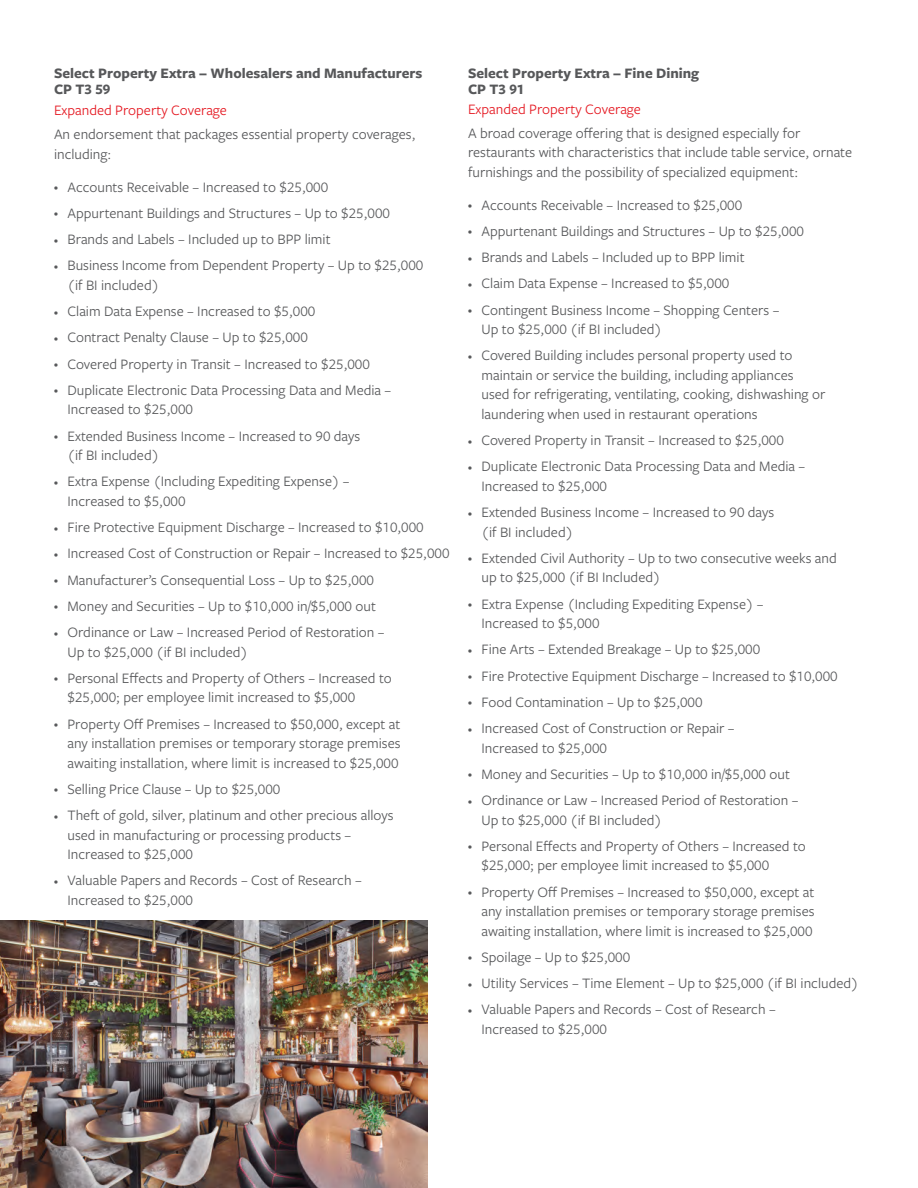
<style>
.page{position:relative;width:918px;height:1188px;background:#fff}
.page>*{position:absolute;margin:0;border:0;box-sizing:border-box;transform-origin:0 0}
.Body_copy{font:15px/19.5px "Freight Sans Pro";color:#57585a}
.Subheader{font:700 15px/16.5px "Freight Sans Pro";color:#57585a}
.Subheader-2{font:15px "Freight Sans Pro";color:#e51a23}
.s1{font-size:8.55px}
</style>
<div class="page">
<img style="left:0;top:920px;width:427px;height:268px">
<p class="Subheader" style="left:54px;top:64px;width:370px">Select Property Extra – Wholesalers and Manufacturers<br>CP T3 59</p>
<p class="Subheader-2" style="left:54px;top:100px;width:174px">Expanded Property Coverage</p>
<p class="Body_copy" style="left:54px;top:124px;width:363px">An endorsement that packages essential property coverages, including:</p>
<p class="Body_copy" style="left:54px;top:176px;width:276px"><span class="s1">•</span> Accounts Receivable – Increased to $25,000</p>
<p class="Body_copy" style="left:54px;top:203px;width:338px"><span class="s1">•</span> Appurtenant Buildings and Structures – Up to $25,000</p>
<p class="Body_copy" style="left:54px;top:229px;width:278px"><span class="s1">•</span> Brands and Labels – Included up to BPP limit</p>
<p class="Body_copy" style="left:68px;top:255px;width:357px;text-indent:-14px"><span class="s1">•</span> Business Income from Dependent Property – Up to $25,000 (if BI included)</p>
<p class="Body_copy" style="left:54px;top:301px;width:263px"><span class="s1">•</span> Claim Data Expense – Increased to $5,000</p>
<p class="Body_copy" style="left:54px;top:327px;width:255px"><span class="s1">•</span> Contract Penalty Clause – Up to $25,000</p>
<p class="Body_copy" style="left:54px;top:353px;width:317px"><span class="s1">•</span> Covered Property in Transit – Increased to $25,000</p>
<p class="Body_copy" style="left:68px;top:380px;width:325px;text-indent:-14px"><span class="s1">•</span> Duplicate Electronic Data Processing Data and Media –<br>Increased to $25,000</p>
<p class="Body_copy" style="left:68px;top:425px;width:294px;text-indent:-14px"><span class="s1">•</span> Extended Business Income – Increased to 90 days (if BI included)</p>
<p class="Body_copy" style="left:68px;top:471px;width:284px;text-indent:-14px"><span class="s1">•</span> Extra Expense (Including Expediting Expense) –<br>Increased to $5,000</p>
<p class="Body_copy" style="left:54px;top:517px;width:371px"><span class="s1">•</span> Fire Protective Equipment Discharge – Increased to $10,000</p>
<p class="Body_copy" style="left:54px;top:543px;width:397px"><span class="s1">•</span> Increased Cost of Construction or Repair – Increased to $25,000</p>
<p class="Body_copy" style="left:54px;top:569px;width:322px"><span class="s1">•</span> Manufacturer’s Consequential Loss – Up to $25,000</p>
<p class="Body_copy" style="left:54px;top:596px;width:324px"><span class="s1">•</span> Money and Securities – Up to $10,000 in/$5,000 out</p>
<p class="Body_copy" style="left:68px;top:622px;width:319px;text-indent:-14px"><span class="s1">•</span> Ordinance or Law – Increased Period of Restoration –<br>Up to $25,000 (if BI included)</p>
<p class="Body_copy" style="left:68px;top:668px;width:326px;text-indent:-14px"><span class="s1">•</span> Personal Effects and Property of Others – Increased to $25,000; per employee limit increased to $5,000</p>
<p class="Body_copy" style="left:68px;top:713px;width:335px;text-align:justify;text-indent:-14px"><span class="s1">•</span> Property Off Premises – Increased to $50,000, except at any installation premises or temporary storage premises awaiting installation, where limit is increased to $25,000</p>
<p class="Body_copy" style="left:54px;top:779px;width:228px"><span class="s1">•</span> Selling Price Clause – Up to $25,000</p>
<p class="Body_copy" style="left:68px;top:805px;width:328px;text-indent:-14px"><span class="s1">•</span> Theft of gold, silver, platinum and other precious alloys used in manufacturing or processing products –<br>Increased to $25,000</p>
<p class="Body_copy" style="left:68px;top:870px;width:296px;text-indent:-14px"><span class="s1">•</span> Valuable Papers and Records – Cost of Research –<br>Increased to $25,000</p>
<p class="Subheader" style="left:468px;top:64px;width:233px">Select Property Extra – Fine Dining<br>CP T3 91</p>
<p class="Subheader-2" style="left:468px;top:99px;width:174px">Expanded Property Coverage</p>
<p class="Body_copy" style="left:468px;top:122px;width:386px">A broad coverage offering that is designed especially for restaurants with characteristics that include table service, ornate furnishings and the possibility of specialized equipment:</p>
<p class="Body_copy" style="left:468px;top:194px;width:276px"><span class="s1">•</span> Accounts Receivable – Increased to $25,000</p>
<p class="Body_copy" style="left:468px;top:221px;width:338px"><span class="s1">•</span> Appurtenant Buildings and Structures – Up to $25,000</p>
<p class="Body_copy" style="left:468px;top:247px;width:278px"><span class="s1">•</span> Brands and Labels – Included up to BPP limit</p>
<p class="Body_copy" style="left:468px;top:273px;width:263px"><span class="s1">•</span> Claim Data Expense – Increased to $5,000</p>
<p class="Body_copy" style="left:482px;top:299px;width:299px;text-indent:-14px"><span class="s1">•</span> Contingent Business Income – Shopping Centers –<br>Up to $25,000 (if BI included)</p>
<p class="Body_copy" style="left:482px;top:345px;width:345px;text-indent:-14px"><span class="s1">•</span> Covered Building includes personal property used to maintain or service the building, including appliances used for refrigerating, ventilating, cooking, dishwashing or laundering when used in restaurant operations</p>
<p class="Body_copy" style="left:468px;top:430px;width:317px"><span class="s1">•</span> Covered Property in Transit – Increased to $25,000</p>
<p class="Body_copy" style="left:482px;top:456px;width:325px;text-indent:-14px"><span class="s1">•</span> Duplicate Electronic Data Processing Data and Media –<br>Increased to $25,000</p>
<p class="Body_copy" style="left:482px;top:502px;width:294px;text-indent:-14px"><span class="s1">•</span> Extended Business Income – Increased to 90 days (if BI included)</p>
<p class="Body_copy" style="left:482px;top:548px;width:357px;text-indent:-14px"><span class="s1">•</span> Extended Civil Authority – Up to two consecutive weeks and up to $25,000 (if BI Included)</p>
<p class="Body_copy" style="left:482px;top:593px;width:284px;text-indent:-14px"><span class="s1">•</span> Extra Expense (Including Expediting Expense) –<br>Increased to $5,000</p>
<p class="Body_copy" style="left:468px;top:639px;width:294px"><span class="s1">•</span> Fine Arts – Extended Breakage – Up to $25,000</p>
<p class="Body_copy" style="left:468px;top:665px;width:371px"><span class="s1">•</span> Fire Protective Equipment Discharge – Increased to $10,000</p>
<p class="Body_copy" style="left:468px;top:692px;width:236px"><span class="s1">•</span> Food Contamination – Up to $25,000</p>
<p class="Body_copy" style="left:482px;top:718px;width:255px;text-indent:-14px"><span class="s1">•</span> Increased Cost of Construction or Repair –<br>Increased to $25,000</p>
<p class="Body_copy" style="left:468px;top:764px;width:324px"><span class="s1">•</span> Money and Securities – Up to $10,000 in/$5,000 out</p>
<p class="Body_copy" style="left:482px;top:790px;width:319px;text-indent:-14px"><span class="s1">•</span> Ordinance or Law – Increased Period of Restoration –<br>Up to $25,000 (if BI included)</p>
<p class="Body_copy" style="left:482px;top:836px;width:326px;text-indent:-14px"><span class="s1">•</span> Personal Effects and Property of Others – Increased to $25,000; per employee limit increased to $5,000</p>
<p class="Body_copy" style="left:482px;top:881px;width:335px;text-align:justify;text-indent:-14px"><span class="s1">•</span> Property Off Premises – Increased to $50,000, except at any installation premises or temporary storage premises awaiting installation, where limit is increased to $25,000</p>
<p class="Body_copy" style="left:468px;top:947px;width:164px"><span class="s1">•</span> Spoilage – Up to $25,000</p>
<p class="Body_copy" style="left:468px;top:973px;width:392px"><span class="s1">•</span> Utility Services – Time Element – Up to $25,000 (if BI included)</p>
<p class="Body_copy" style="left:482px;top:999px;width:296px;text-indent:-14px"><span class="s1">•</span> Valuable Papers and Records – Cost of Research –<br>Increased to $25,000</p>
</div>
